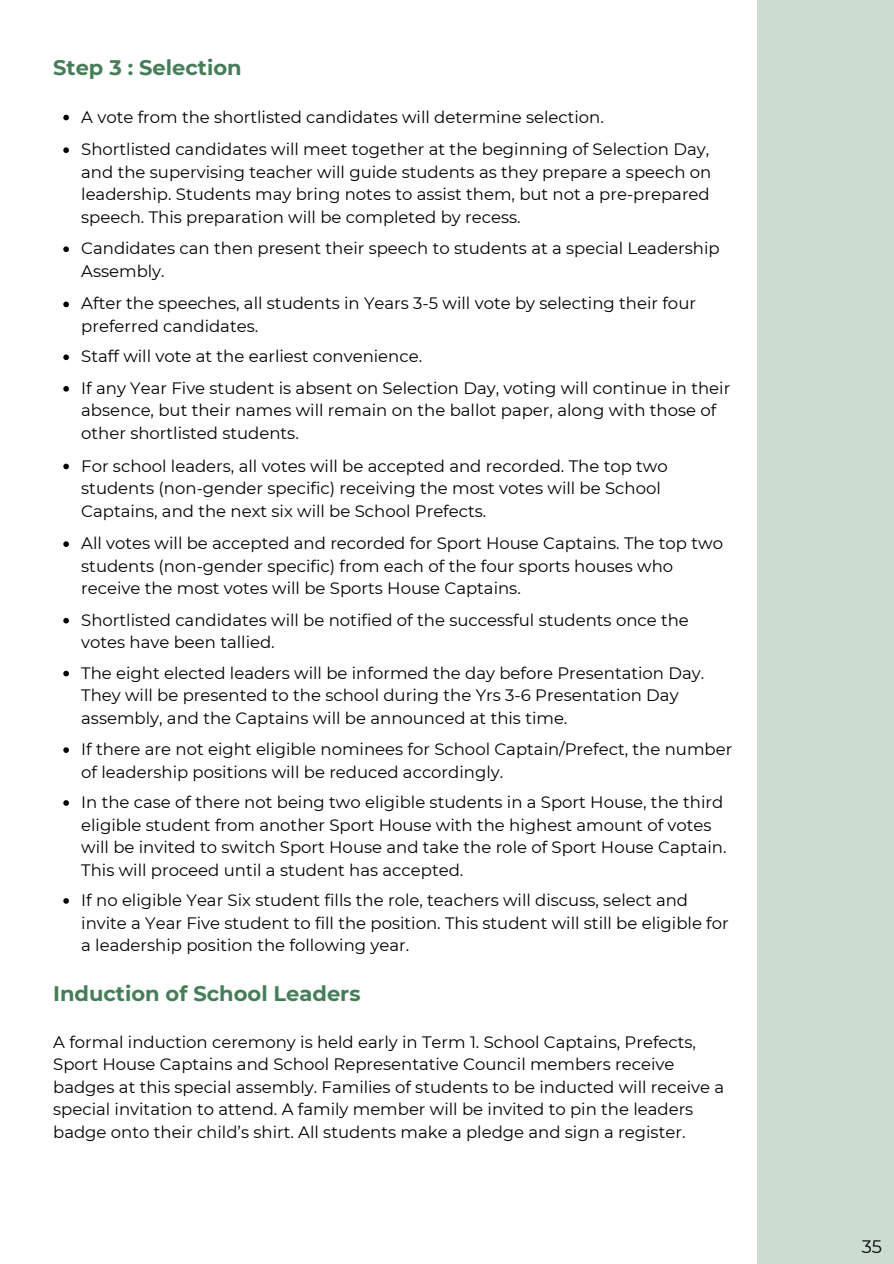
<style>
.page{position:relative;width:894px;height:1264px;background:#fff}
.page>*{position:absolute;margin:0;border:0;box-sizing:border-box;transform-origin:0 0}
.t1{font:700 21px "Montserrat";color:#457d58}
.t2{font:18px "Montserrat";color:#000}
.t3{font:16.5px/22.5px "Montserrat";color:#000}
</style>
<div class="page">
<div style="left:756px;top:0;width:137px;height:1263px;background:#cbddd1"></div>
<svg style="left:63px;top:115px;width:6px;height:5px"></svg>
<svg style="left:63px;top:147px;width:6px;height:6px"></svg>
<svg style="left:63px;top:246px;width:6px;height:6px"></svg>
<svg style="left:63px;top:301px;width:6px;height:6px"></svg>
<svg style="left:63px;top:354px;width:6px;height:6px"></svg>
<svg style="left:63px;top:386px;width:6px;height:5px"></svg>
<svg style="left:63px;top:463px;width:6px;height:6px"></svg>
<svg style="left:63px;top:541px;width:6px;height:6px"></svg>
<svg style="left:63px;top:618px;width:6px;height:5px"></svg>
<svg style="left:63px;top:670px;width:6px;height:6px"></svg>
<svg style="left:63px;top:747px;width:6px;height:6px"></svg>
<svg style="left:63px;top:800px;width:6px;height:5px"></svg>
<svg style="left:63px;top:898px;width:6px;height:5px"></svg>
<p class="t1" style="left:53px;top:55px;width:190px">Step 3 : Selection</p>
<p class="t3" style="left:81px;top:100px;width:629px;line-height:32.7px">A vote from the shortlisted candidates will determine selection.<br>Shortlisted candidates will meet together at the beginning of Selection Day,</p>
<p class="t3" style="left:81px;top:161px;width:631px;text-align:justify">and the supervising teacher will guide students as they prepare a speech on leadership. Students may bring notes to assist them, but not a pre-prepared speech. This preparation will be completed by recess.</p>
<p class="t3" style="left:81px;top:237px;width:639px">Candidates can then present their speech to students at a special Leadership<br>Assembly.</p>
<p class="t3" style="left:81px;top:292px;width:616px">After the speeches, all students in Years 3-5 will vote by selecting their four preferred candidates.</p>
<p class="t3" style="left:81px;top:341px;width:650px;line-height:31.5px">Staff will vote at the earliest convenience.<br>If any Year Five student is absent on Selection Day, voting will continue in their</p>
<p class="t3" style="left:81px;top:399px;width:636px">absence, but their names will remain on the ballot paper, along with those of other shortlisted students.</p>
<p class="t3" style="left:81px;top:454px;width:588px">For school leaders, all votes will be accepted and recorded. The top two students (non-gender specific) receiving the most votes will be School<br>Captains, and the next six will be School Prefects.</p>
<p class="t3" style="left:81px;top:532px;width:643px">All votes will be accepted and recorded for Sport House Captains. The top two students (non-gender specific) from each of the four sports houses who receive the most votes will be Sports House Captains.</p>
<p class="t3" style="left:81px;top:608px;width:609px">Shortlisted candidates will be notified of the successful students once the votes have been tallied.</p>
<p class="t3" style="left:81px;top:661px;width:624px">The eight elected leaders will be informed the day before Presentation Day.<br>They will be presented to the school during the Yrs 3-6 Presentation Day assembly, and the Captains will be announced at this time.</p>
<p class="t3" style="left:81px;top:738px;width:652px">If there are not eight eligible nominees for School Captain/Prefect, the number of leadership positions will be reduced accordingly.</p>
<p class="t3" style="left:81px;top:791px;width:646px">In the case of there not being two eligible students in a Sport House, the third eligible student from another Sport House with the highest amount of votes will be invited to switch Sport House and take the role of Sport House Captain.<br>This will proceed until a student has accepted.</p>
<p class="t3" style="left:81px;top:888px;width:649px">If no eligible Year Six student fills the role, teachers will discuss, select and invite a Year Five student to fill the position. This student will still be eligible for a leadership position the following year.</p>
<p class="t1" style="left:53px;top:980px;width:309px">Induction of School Leaders</p>
<p class="t3" style="left:53px;top:1030px;width:672px">A formal induction ceremony is held early in Term 1. School Captains, Prefects, Sport House Captains and School Representative Council members receive badges at this special assembly. Families of students to be inducted will receive a special invitation to attend. A family member will be invited to pin the leaders badge onto their child’s shirt. All students make a pledge and sign a register.</p>
<p class="t2" style="left:861px;top:1235px;width:22px">35</p>
</div>
